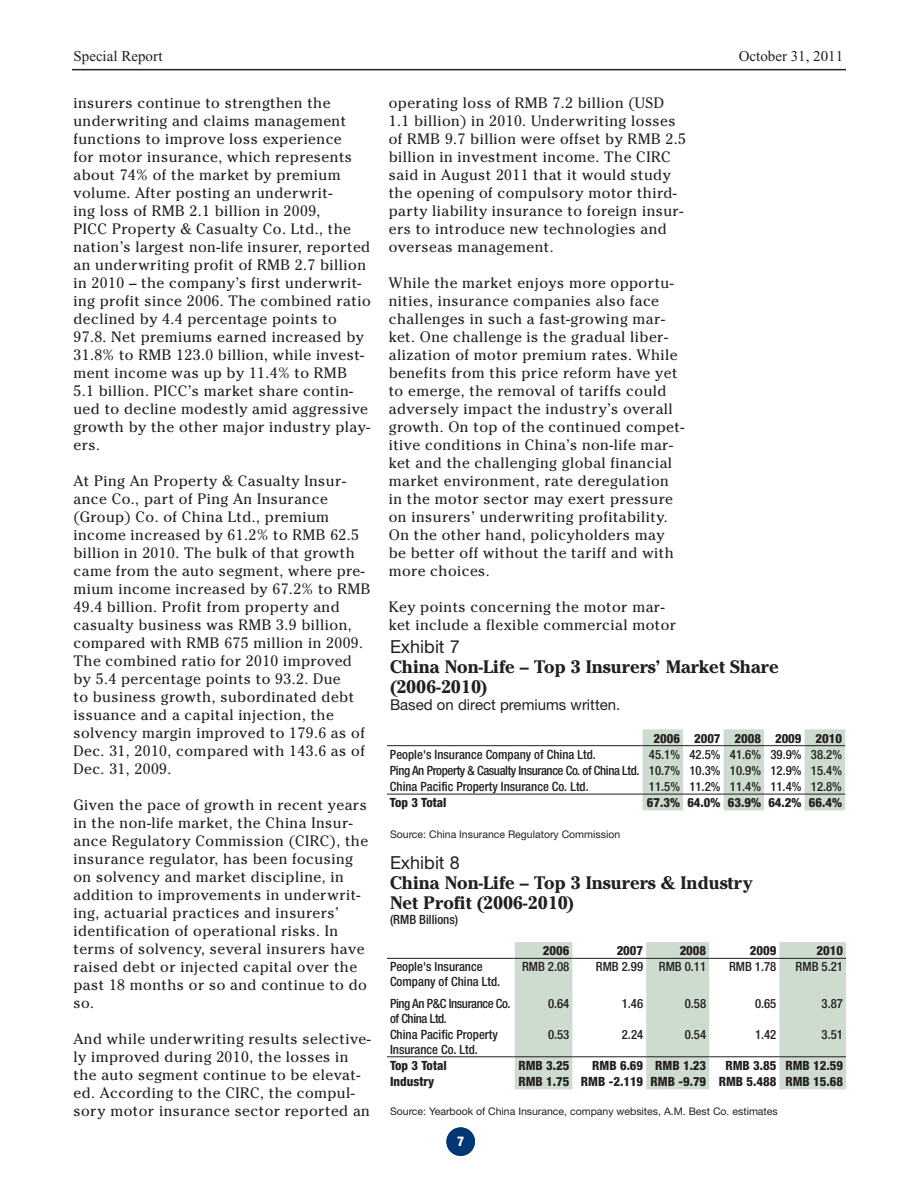
<style>
.page{position:relative;width:918px;height:1188px;background:#fff}
.page>*{position:absolute;margin:0;border:0;box-sizing:border-box;transform-origin:0 0}
.t1{font:700 18px/20.2px "Cheltenham";color:#231f20}
.t2{font:18px "Helvetica Neue";color:#231f20}
.t3{font:15px/18px "Cheltenham";letter-spacing:.03em;color:#231f20}
.t4{font:15px "Helvetica Neue";color:#231f20}
.t5{font:15px "Times New Roman";color:#231f20}
.t6{font:800 condensed 13.5px "Helvetica Neue";color:#fff}
.t7{font:500 condensed 12.75px/15px "Helvetica Neue";color:#231f20}
.t8{font:800 condensed 12.75px "Helvetica Neue";color:#231f20}
.t9{font:500 condensed 12.75px/15px "Helvetica Neue";letter-spacing:-.03em;color:#231f20}
.t10{font:10.5px "Helvetica Neue";color:#231f20}
</style>
<div class="page">
<hr style="left:72px;top:69px;width:774px;height:1px;background:#231f20">
<div style="left:446px;top:1127px;width:29px;height:29px;background:#013775;border-radius:50%"></div>
<svg style="left:515px;top:942px;width:331px;height:147px;fill:#cedbcf"></svg>
<hr style="left:387px;top:958px;width:128px;height:1px;background:#231f20">
<hr style="left:515px;top:958px;width:57px;height:1px;background:#231f20">
<hr style="left:572px;top:958px;width:74px;height:1px;background:#231f20">
<hr style="left:646px;top:958px;width:63px;height:1px;background:#231f20">
<hr style="left:709px;top:958px;width:70px;height:1px;background:#231f20">
<hr style="left:779px;top:958px;width:67px;height:1px;background:#231f20">
<hr style="left:387px;top:1056px;width:128px;height:1px;background:#231f20">
<hr style="left:515px;top:1056px;width:57px;height:1px;background:#231f20">
<hr style="left:572px;top:1056px;width:74px;height:1px;background:#231f20">
<hr style="left:646px;top:1056px;width:63px;height:1px;background:#231f20">
<hr style="left:709px;top:1056px;width:70px;height:1px;background:#231f20">
<hr style="left:779px;top:1056px;width:67px;height:1px;background:#231f20">
<svg style="left:643px;top:729px;width:202px;height:81px"></svg>
<hr style="left:387px;top:745px;width:256px;height:1px;background:#231f20">
<hr style="left:643px;top:745px;width:40px;height:1px;background:#231f20">
<hr style="left:683px;top:745px;width:41px;height:1px;background:#231f20">
<hr style="left:724px;top:745px;width:40px;height:1px;background:#231f20">
<hr style="left:764px;top:745px;width:41px;height:1px;background:#231f20">
<hr style="left:805px;top:745px;width:40px;height:1px;background:#231f20">
<hr style="left:387px;top:794px;width:256px;height:1px;background:#231f20">
<hr style="left:643px;top:794px;width:40px;height:1px;background:#231f20">
<hr style="left:683px;top:794px;width:41px;height:1px;background:#231f20">
<hr style="left:724px;top:794px;width:40px;height:1px;background:#231f20">
<hr style="left:764px;top:794px;width:41px;height:1px;background:#231f20">
<hr style="left:805px;top:794px;width:40px;height:1px;background:#231f20">
<p class="t5" style="left:74px;top:47px;width:91px">Special Report</p>
<p class="t5" style="left:739px;top:47px;width:106px">October 31, 2011</p>
<p class="t3" style="left:74px;top:94px;width:299px">insurers continue to strengthen the underwriting and claims management functions to improve loss experience<br>for motor insurance, which represents about 74% of the market by premium volume. After posting an underwrit-<br>ing loss of RMB 2.1 billion in 2009,<br>PICC Property &amp; Casualty Co. Ltd., the nation’s largest non-life insurer, reported an underwriting profit of RMB 2.7 billion in 2010 – the company’s first underwrit&shy;ing profit since 2006. The combined ratio declined by 4.4 percentage points to 97.8. Net premiums earned increased by 31.8% to RMB 123.0 billion, while invest&shy;ment income was up by 11.4% to RMB 5.1 billion. PICC’s market share contin&shy;ued to decline modestly amid aggressive growth by the other major industry play&shy;ers.</p>
<p class="t3" style="left:74px;top:472px;width:298px">At Ping An Property &amp; Casualty Insur&shy;ance Co., part of Ping An Insurance (Group) Co. of China Ltd., premium income increased by 61.2% to RMB 62.5 billion in 2010. The bulk of that growth came from the auto segment, where pre&shy;mium income increased by 67.2% to RMB 49.4 billion. Profit from property and casualty business was RMB 3.9 billion, compared with RMB 675 million in 2009.<br>The combined ratio for 2010 improved by 5.4 percentage points to 93.2. Due<br>to business growth, subordinated debt issuance and a capital injection, the solvency margin improved to 179.6 as of Dec. 31, 2010, compared with 143.6 as of Dec. 31, 2009.</p>
<p class="t3" style="left:74px;top:796px;width:296px">Given the pace of growth in recent years in the non-life market, the China Insur&shy;ance Regulatory Commission (CIRC), the insurance regulator, has been focusing on solvency and market discipline, in addition to improvements in underwrit&shy;ing, actuarial practices and insurers’ identification of operational risks. In terms of solvency, several insurers have raised debt or injected capital over the past 18 months or so and continue to do so.</p>
<p class="t3" style="left:74px;top:1030px;width:299px">And while underwriting results selective&shy;ly improved during 2010, the losses in the auto segment continue to be elevat&shy;ed. According to the CIRC, the compul&shy;sory motor insurance sector reported an</p>
<p class="t3" style="left:389px;top:94px;width:299px">operating loss of RMB 7.2 billion (USD 1.1 billion) in 2010. Underwriting losses of RMB 9.7 billion were offset by RMB 2.5 billion in investment income. The CIRC said in August 2011 that it would study the opening of compulsory motor third&shy;party liability insurance to foreign insur&shy;ers to introduce new technologies and overseas management.</p>
<p class="t3" style="left:389px;top:274px;width:297px">While the market enjoys more opportu&shy;nities, insurance companies also face challenges in such a fast-growing mar&shy;ket. One challenge is the gradual liber&shy;alization of motor premium rates. While benefits from this price reform have yet to emerge, the removal of tariffs could adversely impact the industry’s overall growth. On top of the continued compet&shy;itive conditions in China’s non-life mar&shy;ket and the challenging global financial market environment, rate deregulation in the motor sector may exert pressure on insurers’ underwriting profitability.<br>On the other hand, policyholders may be better off without the tariff and with more choices.</p>
<p class="t3" style="left:389px;top:598px;width:289px">Key points concerning the motor mar&shy;ket include a flexible commercial motor</p>
<p class="t2" style="left:390px;top:636px;width:71px">Exhibit 7</p>
<p class="t1" style="left:390px;top:657px;width:390px">China Non-Life – Top 3 Insurers’ Market Share (2006-2010)</p>
<p class="t4" style="left:390px;top:696px;width:232px">Based on direct premiums written.</p>
<p class="t8" style="left:654px;top:730px;width:190px">2006 2007 2008 2009 2010</p>
<p class="t7" style="left:390px;top:746px;width:207px">People's Insurance Company of China Ltd.</p>
<p class="t7" style="left:390px;top:746px;width:454px;line-height:16px;text-align:justify;text-indent:259px">45.1% 42.5% 41.6% 39.9% 38.2% Ping An Property &amp; Casualty Insurance Co. of China Ltd. 10.7% 10.3% 10.9% 12.9% 15.4% China Pacific Property Insurance Co. Ltd.</p>
<p class="t7" style="left:649px;top:778px;width:195px">11.5% 11.2% 11.4% 11.4% 12.8%</p>
<p class="t8" style="left:390px;top:795px;width:58px">Top 3 Total</p>
<p class="t8" style="left:647px;top:795px;width:197px">67.3% 64.0% 63.9% 64.2% 66.4%</p>
<p class="t10" style="left:390px;top:828px;width:232px">Source: China Insurance Regulatory Commission</p>
<p class="t2" style="left:390px;top:851px;width:71px">Exhibit 8</p>
<p class="t1" style="left:390px;top:872px;width:364px">China Non-Life – Top 3 Insurers &amp; Industry<br>Net Profit (2006-2010)</p>
<p class="t7" style="left:390px;top:912px;width:70px">(RMB Billions)</p>
<p class="t8" style="left:543px;top:943px;width:28px">2006</p>
<p class="t8" style="left:617px;top:943px;width:28px">2007</p>
<p class="t8" style="left:680px;top:943px;width:28px">2008</p>
<p class="t8" style="left:750px;top:943px;width:28px">2009</p>
<p class="t8" style="left:816px;top:943px;width:28px">2010</p>
<p class="t7" style="left:390px;top:959px;width:112px">People's Insurance<br>Company of China Ltd.</p>
<p class="t7" style="left:522px;top:959px;width:49px">RMB 2.08</p>
<p class="t7" style="left:596px;top:959px;width:112px">RMB 2.99 RMB 0.11</p>
<p class="t7" style="left:729px;top:959px;width:49px">RMB 1.78</p>
<p class="t7" style="left:796px;top:959px;width:49px">RMB 5.21</p>
<p class="t9" style="left:390px;top:996px;width:122px">Ping An P&amp;C Insurance Co. of China Ltd.</p>
<p class="t7" style="left:548px;top:996px;width:23px">0.64</p>
<p class="t7" style="left:622px;top:996px;width:23px">1.46</p>
<p class="t7" style="left:685px;top:996px;width:23px">0.58</p>
<p class="t7" style="left:755px;top:996px;width:23px">0.65</p>
<p class="t7" style="left:822px;top:996px;width:23px">3.87</p>
<p class="t7" style="left:390px;top:1027px;width:109px">China Pacific Property<br>Insurance Co. Ltd.</p>
<p class="t7" style="left:548px;top:1027px;width:23px">0.53</p>
<p class="t7" style="left:622px;top:1027px;width:23px">2.24</p>
<p class="t7" style="left:685px;top:1027px;width:23px">0.54</p>
<p class="t7" style="left:755px;top:1027px;width:23px">1.42</p>
<p class="t7" style="left:822px;top:1027px;width:23px">3.51</p>
<p class="t8" style="left:390px;top:1058px;width:58px">Top 3 Total</p>
<p class="t8" style="left:518px;top:1058px;width:53px">RMB 3.25</p>
<p class="t8" style="left:592px;top:1058px;width:116px">RMB 6.69 RMB 1.23</p>
<p class="t8" style="left:725px;top:1058px;width:119px">RMB 3.85 RMB 12.59</p>
<p class="t8" style="left:390px;top:1074px;width:46px">Industry</p>
<p class="t8" style="left:518px;top:1074px;width:326px">RMB 1.75 RMB -2.119 RMB -9.79 RMB 5.488 RMB 15.68</p>
<p class="t10" style="left:390px;top:1105px;width:389px">Source: Yearbook of China Insurance, company websites, A.M. Best Co. estimates</p>
<p class="t6" style="left:457px;top:1133px;width:9px">7</p>
</div>
